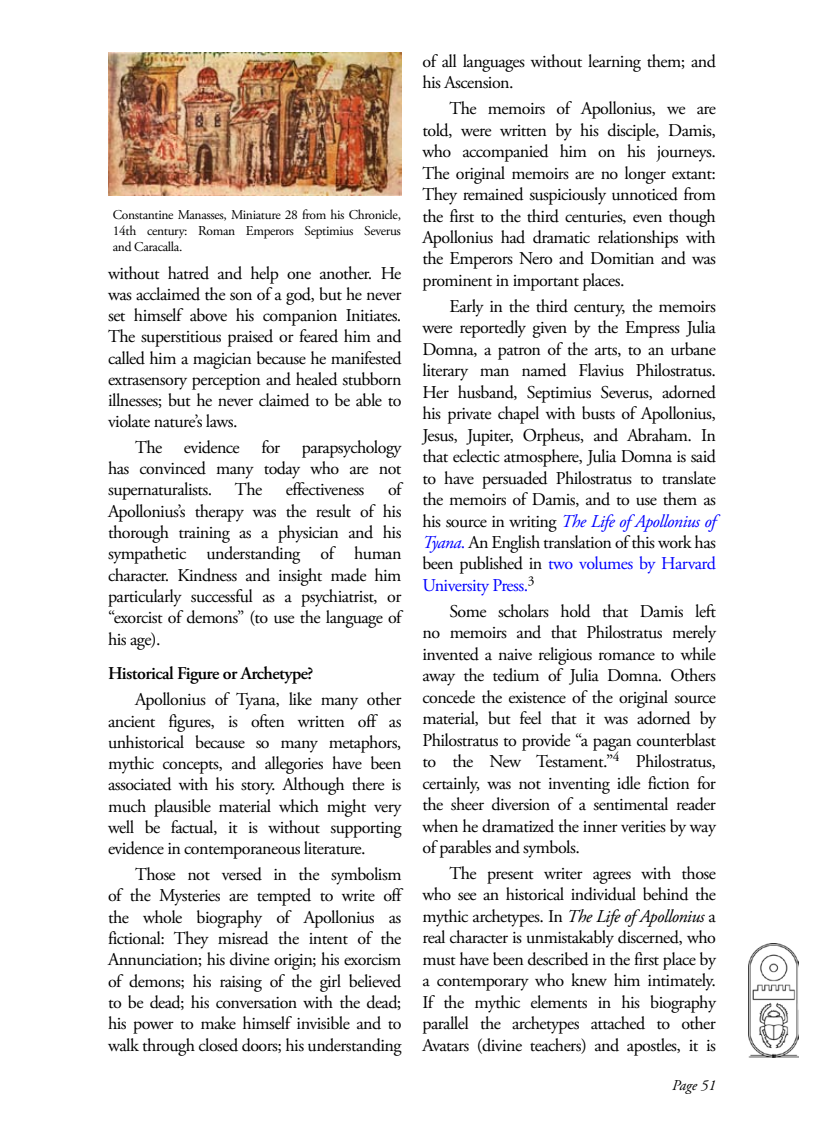
<style>
.page{position:relative;width:824px;height:1121px;background:#fff}
.page>*{position:absolute;margin:0;border:0;box-sizing:border-box;transform-origin:0 0}
.t1{font:18px/21.5px "Adobe Garamond Pro";letter-spacing:-.03em;color:#000;text-align:justify}
.t2{font:600 18px "Adobe Garamond Pro";letter-spacing:-.03em;color:#000}
.t3{font:italic 15px "Adobe Garamond Pro";color:#000}
.t4{font:13.5px/16.2px "Adobe Garamond Pro";letter-spacing:-.025em;color:#000;text-align:justify}
.s1{font-style:italic;color:#00f}
.s2{color:#00f}
.s3{font-style:italic}
</style>
<div class="page">
<img style="left:748px;top:943px;width:50px;height:115px">
<img style="left:108px;top:53px;width:293px;height:142px">
<p class="t4" style="left:113px;top:207px;width:290px">Constantine Manasses, Miniature 28 from his Chronicle, 14th century: Roman Emperors Septimius Severus and Caracalla.</p>
<p class="t1" style="left:108px;top:263px;width:295px">without hatred and help one another. He was acclaimed the son of a god, but he never set himself above his companion Initiates.<br>The superstitious praised or feared him and called him a magician because he manifested extrasensory perception and healed stubborn illnesses; but he never claimed to be able to violate nature’s laws.</p>
<p class="t1" style="left:108px;top:437px;width:295px;text-indent:27px">The evidence for parapsychology has convinced many today who are not supernaturalists.</p>
<p class="t1" style="left:108px;top:480px;width:295px;text-indent:280px">of Apollonius’s therapy was the result of his thorough training as a physician and his sympathetic understanding of human character. Kindness and insight made him particularly successful as a psychiatrist, or “exorcist of demons” (to use the language of his age).</p>
<p class="t2" style="left:108px;top:663px;width:207px">Historical Figure or Archetype?</p>
<p class="t1" style="left:108px;top:689px;width:295px;text-indent:27px">Apollonius of Tyana, like many other ancient figures, is often written off as unhistorical because so many metaphors, mythic concepts, and allegories have been associated with his story. Although there is much plausible material which might very well be factual, it is without supporting evidence in contemporaneous literature.</p>
<p class="t1" style="left:108px;top:864px;width:295px;text-indent:27px">Those not versed in the symbolism of the Mysteries are tempted to write off the whole biography of Apollonius as fictional: They misread the intent of the Annunciation; his divine origin; his exorcism of demons; his raising of the girl believed to be dead; his conversation with the dead; his power to make himself invisible and to walk through closed doors; his understanding</p>
<p class="t1" style="left:235px;top:479px;width:29px">The</p>
<p class="t1" style="left:286px;top:479px;width:80px">effectiveness</p>
<p class="t1" style="left:422px;top:51px;width:295px">of all languages without learning them; and his Ascension.</p>
<p class="t1" style="left:422px;top:98px;width:295px;text-indent:27px">The memoirs of Apollonius, we are told, were written by his disciple, Damis, who accompanied him on his journeys.<br>The original memoirs are no longer extant:<br>They remained suspiciously unnoticed from the first to the third centuries, even though Apollonius had dramatic relationships with the Emperors Nero and Domitian and was prominent in important places.</p>
<p class="t1" style="left:422px;top:296px;width:295px;text-indent:27px">Early in the third century, the memoirs were reportedly given by the Empress Julia Domna, a patron of the arts, to an urbane literary man named Flavius Philostratus.<br>Her husband, Septimius Severus, adorned his private chapel with busts of Apollonius, Jesus, Jupiter, Orpheus, and Abraham. In that eclectic atmosphere, Julia Domna is said to have persuaded Philostratus to translate the memoirs of Damis, and to use them as his source in writing <span class="s1">The Life of Apollonius of Tyana</span><span class="s2">.</span> An English translation of this work has been published in <span class="s2">two volumes by Harvard University Press.</span><sup>3</sup></p>
<p class="t1" style="left:422px;top:601px;width:295px;text-indent:27px">Some scholars hold that Damis left no memoirs and that Philostratus merely invented a naive religious romance to while away the tedium of Julia Domna. Others concede the existence of the original source material, but feel that it was adorned by Philostratus to provide “a pagan counterblast to the New Testament.”<sup>4</sup> Philostratus, certainly, was not inventing idle fiction for the sheer diversion of a sentimental reader when he dramatized the inner verities by way of parables and symbols.</p>
<p class="t1" style="left:422px;top:863px;width:295px;text-indent:27px">The present writer agrees with those who see an historical individual behind the mythic archetypes. In <span class="s3">The Life of Apollonius</span> a real character is unmistakably discerned, who must have been described in the first place by a contemporary who knew him intimately.<br>If the mythic elements in his biography parallel the archetypes attached to other Avatars (divine teachers) and apostles, it is</p>
<p class="t3" style="left:672px;top:1075px;width:45px">Page 51</p>
</div>
